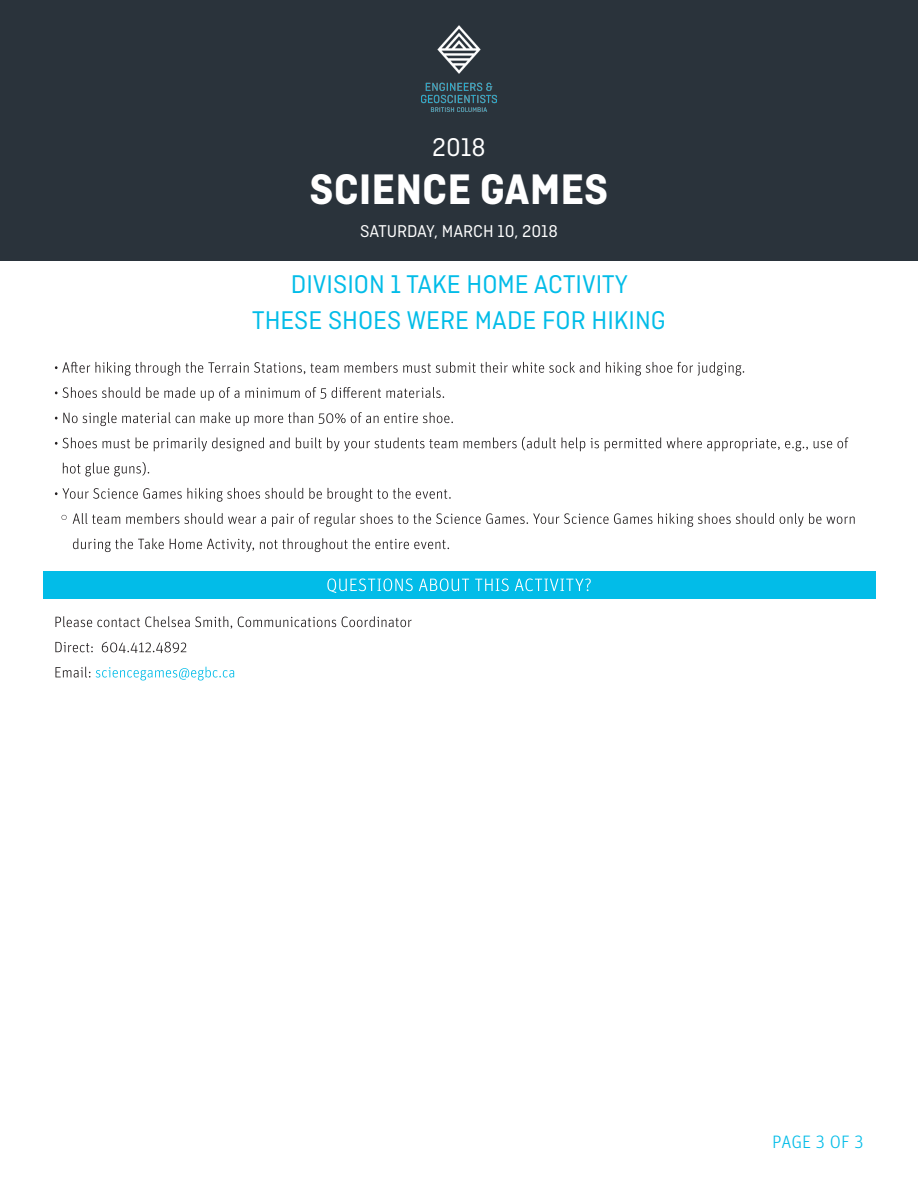
<style>
.page{position:relative;width:918px;height:1188px;background:#fff}
.page>*{position:absolute;margin:0;border:0;box-sizing:border-box;transform-origin:0 0}
.t1{font:700 45px "Ciutadella";color:#fff}
.t2{font:27px "Ciutadella";color:#02bce8}
.t3{font:27px "Ciutadella";color:#fff}
.t4{font:18px "Ciutadella";color:#fff}
.t5{font:300 18px "Unit OT";letter-spacing:.005em;color:#02bce8}
</style>
<div class="page">
<div style="left:43px;top:571px;width:832px;height:28px;background:#02bce8"></div>
<div style="left:1px;top:0;width:917px;height:261px;background:#2a333b"></div>
<svg style="left:96px;top:667px;width:138px;height:14px"></svg>
<svg style="left:55px;top:667px;width:35px;height:11px"></svg>
<svg style="left:55px;top:642px;width:131px;height:11px"></svg>
<svg style="left:55px;top:616px;width:357px;height:13px"></svg>
<svg style="left:327px;top:578px;width:264px;height:15px"></svg>
<svg style="left:73px;top:538px;width:376px;height:14px"></svg>
<svg style="left:62px;top:513px;width:793px;height:14px"></svg>
<svg style="left:55px;top:488px;width:396px;height:14px"></svg>
<svg style="left:63px;top:462px;width:86px;height:15px"></svg>
<svg style="left:55px;top:437px;width:794px;height:14px"></svg>
<svg style="left:55px;top:412px;width:398px;height:14px"></svg>
<svg style="left:55px;top:387px;width:389px;height:14px"></svg>
<svg style="left:55px;top:362px;width:689px;height:14px"></svg>
<img style="left:422px;top:26px;width:74px;height:85px">
<p class="t3" style="left:432px;top:132px;width:55px">2018</p>
<p class="t1" style="left:310px;top:163px;width:300px">SCIENCE GAMES</p>
<p class="t4" style="left:360px;top:221px;width:199px">SATURDAY, MARCH 10, 2018</p>
<p class="t2" style="left:291px;top:270px;width:339px">DIVISION 1 TAKE HOME ACTIVITY</p>
<p class="t2" style="left:252px;top:305px;width:415px">THESE SHOES WERE MADE FOR HIKING</p>
<p class="t5" style="left:772px;top:1131px;width:93px">PAGE 3 OF 3</p>
</div>
